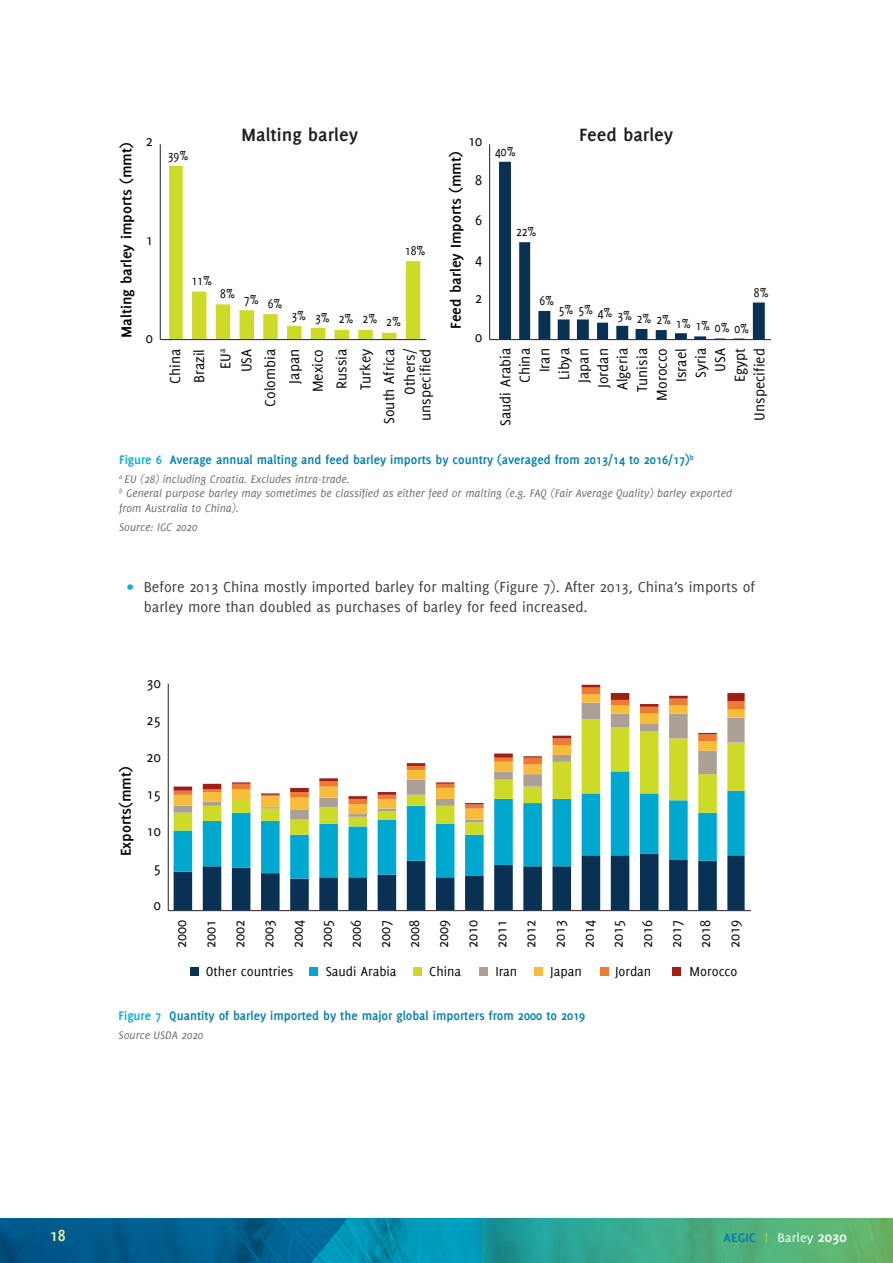
<style>
.page{position:relative;width:893px;height:1263px;background:#fff}
.page>*{position:absolute;margin:0;border:0;box-sizing:border-box;transform-origin:0 0}
.t1{font:700 19.5px "Delicious";color:#231f20;scale:1.05 1}
.t2{font:700 18px "Delicious";color:#e7eda2}
.t3{font:15.75px/19.5px "Delicious";color:#3e3e3f}
.t4{font:15.6px/29.1px "Delicious";color:#050504;text-align:right}
.t5{font:700 15.6px "Delicious";color:#050504;scale:1.05 1}
.t6{font:14.25px "Delicious";color:#050504;scale:.9 1}
.t7{font:14.25px "Delicious";color:#050504}
.t8{font:700 13.5px "Delicious";color:#007fb2}
.t9{font:13.5px "Delicious";letter-spacing:.005em;color:#fff;scale:1.08 1}
.t10{font:italic 12px/14.4px "Delicious";color:#6c6d70}
.s1{color:#00aedc}
.s2{color:#00b4de}
.s3{font-weight:700;color:#007fb2}
.s4{font-size:12px;color:#d5df3e}
.s5{font-weight:700;font-size:15px}
</style>
<div class="page">
<svg style="left:348px;top:1218px;width:134px;height:45px;background:#0096b5"></svg>
<svg style="left:482px;top:1218px;width:411px;height:45px;background:#42aa84"></svg>
<svg style="left:0;top:1218px;width:348px;height:45px;background:#00608e"></svg>
<hr style="left:160px;top:144px;width:1px;height:196px;background:#231f20">
<hr style="left:489px;top:144px;width:1px;height:196px;background:#231f20">
<hr style="left:490px;top:339px;width:281px;height:1px;background:#231f20">
<svg style="left:169px;top:166px;width:251px;height:173px"></svg>
<hr style="left:160px;top:339px;width:266px;height:1px;background:#231f20">
<svg style="left:499px;top:162px;width:266px;height:178px"></svg>
<hr style="left:168px;top:684px;width:1px;height:227px;background:#231f20">
<hr style="left:168px;top:910px;width:583px;height:1px;background:#231f20">
<div style="left:190px;top:967px;width:9px;height:9px;background:#093153"></div>
<div style="left:309px;top:967px;width:9px;height:9px;background:#00a7cf"></div>
<div style="left:413px;top:967px;width:9px;height:9px;background:#cddb28"></div>
<div style="left:479px;top:967px;width:9px;height:9px;background:#aba095"></div>
<div style="left:535px;top:967px;width:8px;height:9px;background:#f7bd3a"></div>
<div style="left:600px;top:967px;width:9px;height:9px;background:#ed7b32"></div>
<div style="left:672px;top:967px;width:8px;height:9px;background:#a01e12"></div>
<svg style="left:174px;top:879px;width:571px;height:31px"></svg>
<svg style="left:174px;top:835px;width:571px;height:44px"></svg>
<svg style="left:174px;top:822px;width:571px;height:13px;fill:#00a7cf"></svg>
<svg style="left:174px;top:819px;width:571px;height:3px"></svg>
<svg style="left:174px;top:808px;width:571px;height:11px"></svg>
<svg style="left:174px;top:804px;width:571px;height:4px"></svg>
<svg style="left:174px;top:685px;width:571px;height:119px"></svg>
<p class="t5" style="left:117px;top:338px;width:188px;rotate:-90deg">Malting barley imports (mmt)</p>
<p class="t4" style="left:146px;top:126px;width:9px">2</p>
<p class="t4" style="left:146px;top:225px;width:9px">1</p>
<p class="t4" style="left:146px;top:323px;width:9px">0</p>
<p class="t6" style="left:168px;top:147px;width:24px">39%</p>
<p class="t6" style="left:192px;top:272px;width:24px">11%</p>
<p class="t1" style="left:241px;top:124px;width:113px">Malting barley</p>
<p class="t1" style="left:579px;top:124px;width:91px">Feed barley</p>
<p class="t4" style="left:468px;top:126px;width:16px">10</p>
<p class="t4" style="left:475px;top:165px;width:9px">8</p>
<p class="t4" style="left:475px;top:205px;width:9px">6</p>
<p class="t4" style="left:475px;top:244px;width:9px">4</p>
<p class="t4" style="left:475px;top:283px;width:9px">2</p>
<p class="t4" style="left:475px;top:322px;width:9px">0</p>
<p class="t6" style="left:495px;top:144px;width:24px">40%</p>
<p class="t5" style="left:447px;top:329px;width:171px;rotate:-90deg">Feed barley Imports (mmt)</p>
<p class="t6" style="left:516px;top:223px;width:24px">22%</p>
<p class="t6" style="left:405px;top:242px;width:24px">18%</p>
<p class="t6" style="left:754px;top:284px;width:18px">8%</p>
<p class="t6" style="left:220px;top:291px;width:71px">8% 7% 6%</p>
<p class="t6" style="left:539px;top:292px;width:18px">6%</p>
<p class="t6" style="left:559px;top:311px;width:213px">5% 5% 4% 3% 2% 2% 1% 1% 0% 0%</p>
<p class="t6" style="left:291px;top:310px;width:123px">3% 3% 2% 2% 2%</p>
<p class="t4" style="left:211px;top:369px;width:22px;rotate:-90deg">EU<sup>a</sup></p>
<p class="t4" style="left:402px;top:421px;width:74px;line-height:15.8px;rotate:-90deg">Others/ unspecified</p>
<p class="t4" style="left:163px;top:384px;width:37px;line-height:23.7px;text-align:left;rotate:-90deg">China<br>Brazil</p>
<p class="t4" style="left:234px;top:424px;width:77px;line-height:23.7px;rotate:-90deg">USA<br>Colombia<br>Japan<br>Mexico<br>Russia<br>Turkey<br>South Africa</p>
<p class="t4" style="left:495px;top:426px;width:79px;line-height:19.5px;rotate:-90deg">Saudi Arabia<br>China<br>Iran<br>Libya<br>Japan<br>Jordan<br>Algeria<br>Tunisia<br>Morocco<br>Israel<br>Syria<br>USA<br>Egypt<br>Unspecified</p>
<p class="t8" style="left:119px;top:452px;width:576px"><span class="s1">Figure 6</span> Average annual malting and feed barley imports by country (averaged from 2013/14 to 2016/17)<sup>b</sup></p>
<p class="t10" style="left:119px;top:472px;width:614px"><sup>a</sup> EU (28) including Croatia. Excludes intra-trade.<br><sup>b</sup> General purpose barley may sometimes be classified as either feed or malting (e.g. FAQ (Fair Average Quality) barley exported from Australia to China).</p>
<p class="t10" style="left:119px;top:519px;width:80px">Source: IGC 2020</p>
<p class="t3" style="left:144px;top:577px;width:613px;text-indent:-17px"><span class="s2">•</span> Before 2013 China mostly imported barley for malting (Figure 7). After 2013, China’s imports of barley more than doubled as purchases of barley for feed increased.</p>
<p class="t5" style="left:117px;top:856px;width:87px;rotate:-90deg">Exports(mmt)</p>
<p class="t4" style="left:147px;top:668px;width:16px">30</p>
<p class="t4" style="left:147px;top:705px;width:16px">25</p>
<p class="t4" style="left:147px;top:742px;width:16px">20</p>
<p class="t4" style="left:147px;top:779px;width:16px">15</p>
<p class="t4" style="left:147px;top:816px;width:16px">10</p>
<p class="t4" style="left:154px;top:853px;width:9px">5</p>
<p class="t4" style="left:154px;top:890px;width:9px">0</p>
<p class="t4" style="left:166px;top:948px;width:30px;text-align:justify;rotate:-90deg">2000<br>2001<br>2002<br>2003<br>2004<br>2005<br>2006<br>2007<br>2008<br>2009<br>2010<br>2011<br>2012<br>2013<br>2014<br>2015<br>2016<br>2017<br>2018<br>2019</p>
<p class="t7" style="left:206px;top:963px;width:89px">Other countries</p>
<p class="t7" style="left:326px;top:963px;width:72px">Saudi Arabia</p>
<p class="t7" style="left:429px;top:963px;width:33px">China</p>
<p class="t7" style="left:495px;top:963px;width:23px">Iran</p>
<p class="t7" style="left:550px;top:963px;width:33px">Japan</p>
<p class="t7" style="left:615px;top:963px;width:38px">Jordan</p>
<p class="t7" style="left:690px;top:963px;width:49px">Morocco</p>
<p class="t8" style="left:119px;top:1008px;width:468px"><span class="s1">Figure 7</span> Quantity of barley imported by the major global importers from 2000 to 2019</p>
<p class="t10" style="left:119px;top:1027px;width:86px">Source USDA 2020</p>
<p class="t2" style="left:50px;top:1225px;width:17px">18</p>
<p class="t9" style="left:723px;top:1230px;width:116px"><span class="s3">AEGIC</span> <span class="s4">|</span> Barley <span class="s5">2030</span></p>
</div>
